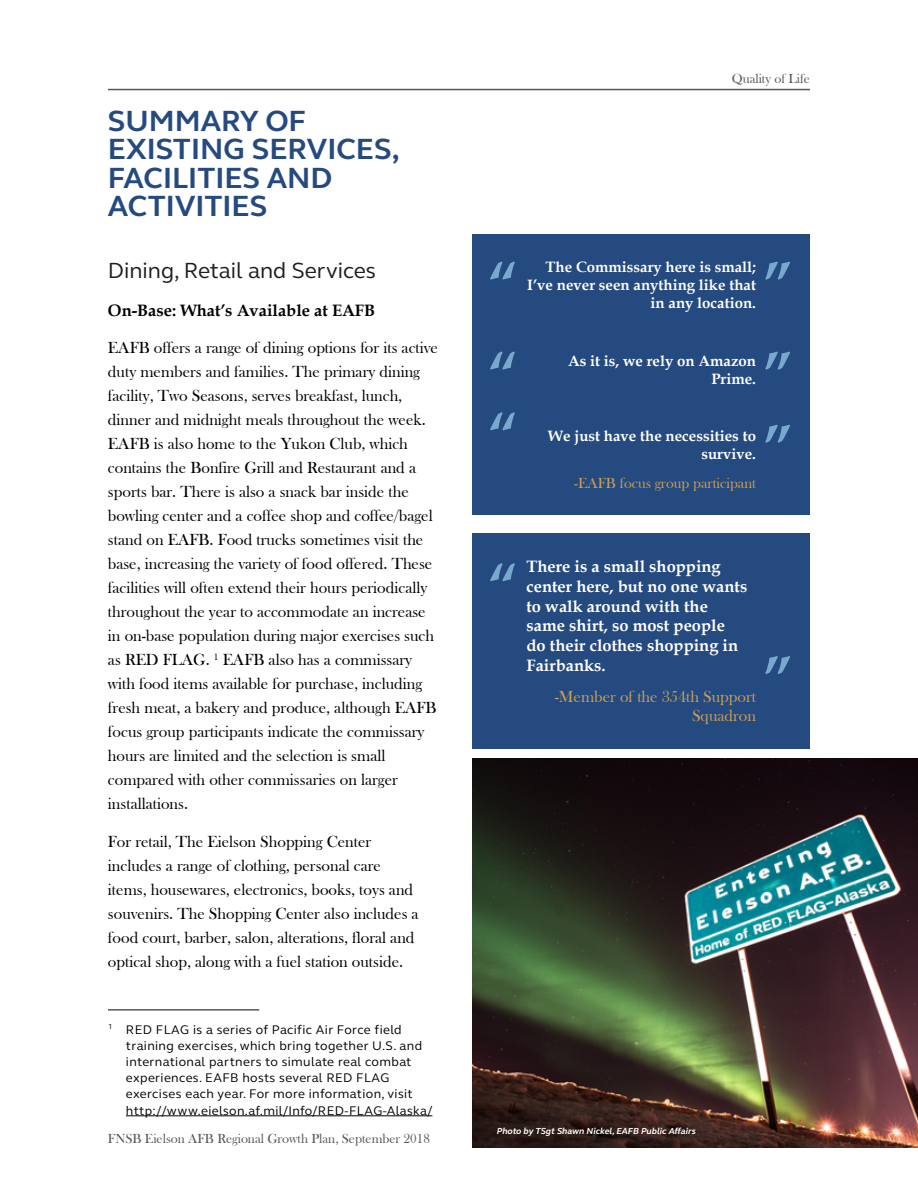
<style>
.page{position:relative;width:918px;height:1188px;background:#fff}
.page>*{position:absolute;margin:0;border:0;box-sizing:border-box;transform-origin:0 0}
.t1{font:700 60px/90px "Book Antiqua";color:#77a9cc}
.t2{font:700 30px/28.5px "FS Elliot Pro";color:#254a7f}
.t3{font:22.5px "FS Elliot Pro";color:#1d1d1d}
.t4{font:16.5px/24px "Bask Old Face";color:#000}
.t5{font:700 16.5px/19.8px "Book Antiqua";color:#fff}
.t6{font:16.5px/19.8px "Bask Old Face";color:#c99f53;text-align:right}
.t7{font:700 16.5px "Book Antiqua";color:#000}
.t8{font:700 15px/18px "Book Antiqua";color:#fff;text-align:right}
.t9{font:15px "Bask Old Face";color:#c99f53}
.t10{font:13.5px "Bask Old Face";color:#55575a}
.t11{font:12.9px/16.2px "FS Elliot Pro";letter-spacing:.03em;color:#000}
.t12{font:italic 700 9px "FS Elliot Pro";color:#fff}
</style>
<div class="page">
<hr style="left:108px;top:89px;width:702px;height:1px;background:#55575a">
<hr style="left:126px;top:1115px;width:306px;height:1px;background:#000">
<hr style="left:108px;top:1009px;width:151px;height:2px;background:#55575a">
<img style="left:472px;top:759px;width:446px;height:388px">
<div style="left:472px;top:234px;width:338px;height:281px;background:#254a7f"></div>
<div style="left:472px;top:533px;width:338px;height:215px;background:#254a7f"></div>
<h2 class="t2" style="left:108px;top:106px;width:293px">SUMMARY OF<br>EXISTING SERVICES,<br>FACILITIES AND<br>ACTIVITIES</h2>
<h3 class="t3" style="left:108px;top:256px;width:270px">Dining, Retail and Services</h3>
<p class="t7" style="left:108px;top:299px;width:269px">On-Base: What’s Available at EAFB</p>
<p class="t4" style="left:108px;top:336px;width:332px">EAFB offers a range of dining options for its active duty members and families. The primary dining facility, Two Seasons, serves breakfast, lunch, dinner and midnight meals throughout the week.<br>EAFB is also home to the Yukon Club, which contains the Bonfire Grill and Restaurant and a sports bar. There is also a snack bar inside the bowling center and a coffee shop and coffee/bagel stand on EAFB. Food trucks sometimes visit the base, increasing the variety of food offered. These facilities will often extend their hours periodically throughout the year to accommodate an increase in on-base population during major exercises such as RED FLAG. <sup>1</sup> EAFB also has a commissary with food items available for purchase, including fresh meat, a bakery and produce, although EAFB focus group participants indicate the commissary hours are limited and the selection is small compared with other commissaries on larger installations.</p>
<p class="t4" style="left:108px;top:830px;width:312px">For retail, The Eielson Shopping Center includes a range of clothing, personal care items, housewares, electronics, books, toys and souvenirs. The Shopping Center also includes a food court, barber, salon, alterations, floral and optical shop, along with a fuel station outside.</p>
<p class="t11" style="left:126px;top:1021px;width:308px;text-indent:-18px"><sup>1</sup> RED FLAG is a series of Pacific Air Force field training exercises, which bring together U.S. and international partners to simulate real combat experiences. EAFB hosts several RED FLAG exercises each year. For more information, visit http://www.eielson.af.mil/Info/RED-FLAG-Alaska/</p>
<p class="t10" style="left:108px;top:1131px;width:324px">FNSB Eielson AFB Regional Growth Plan, September 2018</p>
<p class="t10" style="left:732px;top:71px;width:80px">Quality of Life</p>
<h1 class="t1" style="left:488px;top:239px;width:31px">“ “</h1>
<h1 class="t1" style="left:488px;top:390px;width:31px">“</h1>
<p class="t8" style="left:527px;top:258px;width:230px">The Commissary here is small;<br>I’ve never seen anything like that in any location.</p>
<p class="t8" style="left:568px;top:352px;width:189px">As it is, we rely on Amazon<br>Prime.</p>
<h1 class="t1" style="left:763px;top:239px;width:31px">” ”</h1>
<p class="t8" style="left:548px;top:427px;width:209px">We just have the necessities to survive.</p>
<p class="t9" style="left:574px;top:475px;width:183px">-EAFB focus group participant</p>
<h1 class="t1" style="left:763px;top:402px;width:31px">”</h1>
<h1 class="t1" style="left:488px;top:541px;width:31px">“</h1>
<p class="t5" style="left:526px;top:556px;width:222px">There is a small shopping center here, but no one wants to walk around with the same shirt, so most people do their clothes shopping in<br>Fairbanks.</p>
<p class="t6" style="left:555px;top:687px;width:203px">-Member of the 354th Support<br>Squadron</p>
<h1 class="t1" style="left:763px;top:634px;width:31px">”</h1>
<p class="t12" style="left:497px;top:1125px;width:201px">Photo by TSgt Shawn Nickel, EAFB Public Affairs</p>
</div>
